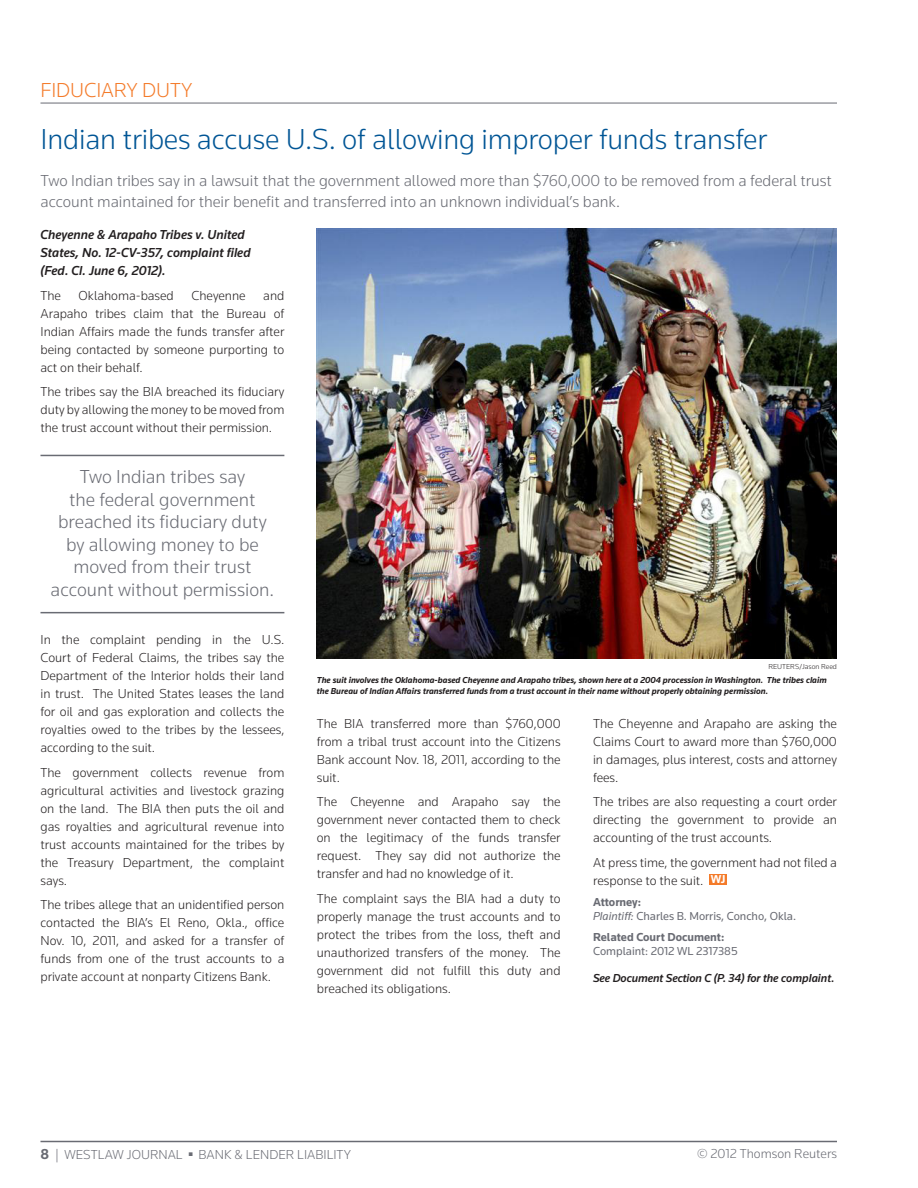
<style>
.page{position:relative;width:918px;height:1188px;background:#fff}
.page>*{position:absolute;margin:0;border:0;box-sizing:border-box;transform-origin:0 0}
.CT{font:300 30px "Knowledge";letter-spacing:-.005em;color:#005595}
.CN{font:300 21px "Knowledge";letter-spacing:-.005em;color:#f47b2a}
.Pull_quote{font:300 19.5px/22.5px "Knowledge";color:#696b73;text-align:center}
.IM{font:300 16.5px/21px "Knowledge";color:#696b73}
.t1{font:300 13.5px/18px "Knowledge";color:#231f20;text-align:justify}
.REF2{font:italic 500 13.5px/18px "Knowledge";color:#231f20}
.t2{font:300 13.5px "Knowledge";color:#696b73}
.AN{font:12px "Knowledge";color:#696b73}
.SEE_Doc_Section{font:italic 500 12px "Knowledge";letter-spacing:-.01em;color:#231f20}
.AN_Head{font:700 12px "Knowledge";color:#696b73}
.t3{font:700 11.85px "Knowledge";color:#fff}
.Photo_caption{font:italic 700 9px/10.5px "Knowledge";color:#231f20}
.Photo_credit{font:300 7.5px "Knowledge";color:#231f20}
.s1{font-style:italic}
.s2{font-weight:700;font-size:15px}
</style>
<div class="page">
<hr style="left:40px;top:1141px;width:797px;height:1px;background:#696b73">
<hr style="left:40px;top:103px;width:797px;height:1px;background:#696b73">
<img style="left:317px;top:229px;width:520px;height:429px">
<div style="left:709px;top:874px;width:18px;height:11px;background:#f47b2a"></div>
<hr style="left:40px;top:455px;width:244px;height:1px;background:#696b73">
<hr style="left:40px;top:612px;width:244px;height:1px;background:#696b73">
<p class="CN" style="left:40px;top:77px;width:154px">FIDUCIARY DUTY</p>
<p class="CT" style="left:40px;top:120px;width:728px">Indian tribes accuse U.S. of allowing improper funds transfer</p>
<p class="IM" style="left:40px;top:170px;width:793px">Two Indian tribes say in a lawsuit that the government allowed more than $760,000 to be removed from a federal trust account maintained for their benefit and transferred into an unknown individual’s bank.</p>
<p class="REF2" style="left:40px;top:225px;width:212px">Cheyenne &amp; Arapaho Tribes v. United<br>States, No. 12-CV-357, complaint filed (Fed. Cl. June 6, 2012).</p>
<p class="t1" style="left:40px;top:286px;width:22px">The</p>
<p class="t1" style="left:79px;top:286px;width:97px">Oklahoma-based</p>
<p class="t1" style="left:191px;top:286px;width:56px">Cheyenne</p>
<p class="t1" style="left:40px;top:286px;width:245px;text-indent:223px">and Arapaho tribes claim that the Bureau of Indian Affairs made the funds transfer after being contacted by someone purporting to act on their behalf.</p>
<p class="t1" style="left:40px;top:382px;width:245px">The tribes say the BIA breached its fiduciary duty by allowing the money to be moved from the trust account without their permission.</p>
<p class="Pull_quote" style="left:51px;top:465px;width:225px">Two Indian tribes say<br>the federal government breached its fiduciary duty by allowing money to be moved from their trust account without permission.</p>
<p class="t1" style="left:40px;top:630px;width:245px">In the complaint pending in the U.S.<br>Court of Federal Claims, the tribes say the Department of the Interior holds their land in trust. The United States leases the land for oil and gas exploration and collects the royalties owed to the tribes by the lessees, according to the suit.</p>
<p class="t1" style="left:40px;top:763px;width:245px">The government collects revenue from agricultural activities and livestock grazing on the land. The BIA then puts the oil and gas royalties and agricultural revenue into trust accounts maintained for the tribes by the Treasury Department, the complaint says.</p>
<p class="t1" style="left:40px;top:895px;width:245px">The tribes allege that an unidentified person contacted the BIA’s El Reno, Okla., office Nov. 10, 2011, and asked for a transfer of funds from one of the trust accounts to a private account at nonparty Citizens Bank.</p>
<p class="Photo_credit" style="left:768px;top:662px;width:70px">REUTERS/Jason Reed</p>
<p class="Photo_caption" style="left:317px;top:675px;width:512px">The suit involves the Oklahoma-based Cheyenne and Arapaho tribes, shown here at a 2004 procession in Washington. The tribes claim the Bureau of Indian Affairs transferred funds from a trust account in their name without properly obtaining permission.</p>
<p class="t1" style="left:317px;top:714px;width:245px">The BIA transferred more than $760,000 from a tribal trust account into the Citizens Bank account Nov. 18, 2011, according to the suit.</p>
<p class="t1" style="left:317px;top:792px;width:245px">The Cheyenne and Arapaho say the government never contacted them to check on the legitimacy of the funds transfer request. They say did not authorize the transfer and had no knowledge of it.</p>
<p class="t1" style="left:317px;top:889px;width:245px">The complaint says the BIA had a duty to properly manage the trust accounts and to protect the tribes from the loss, theft and unauthorized transfers of the money. The government did not fulfill this duty and breached its obligations.</p>
<p class="t1" style="left:593px;top:714px;width:245px">The Cheyenne and Arapaho are asking the Claims Court to award more than $760,000 in damages, plus interest, costs and attorney fees.</p>
<p class="t1" style="left:593px;top:792px;width:245px">The tribes are also requesting a court order directing the government to provide an accounting of the trust accounts.</p>
<p class="t1" style="left:593px;top:853px;width:245px">At press time, the government had not filed a response to the suit.</p>
<p class="t3" style="left:711px;top:872px;width:16px">WJ</p>
<p class="AN_Head" style="left:593px;top:894px;width:49px">Attorney:</p>
<p class="AN" style="left:593px;top:909px;width:205px"><span class="s1">Plaintiff:</span> Charles B. Morris, Concho, Okla.</p>
<p class="AN_Head" style="left:593px;top:929px;width:133px">Related Court Document:</p>
<p class="AN" style="left:593px;top:944px;width:146px">Complaint: 2012 WL 2317385</p>
<p class="SEE_Doc_Section" style="left:593px;top:971px;width:243px">See Document Section C (P. 34) for the complaint.</p>
<p class="t2" style="left:40px;top:1146px;width:312px"><span class="s2">8</span> | WESTLAW JOURNAL ■ BANK &amp; LENDER LIABILITY</p>
<p class="t2" style="left:697px;top:1145px;width:141px">© 2012 Thomson Reuters</p>
</div>
